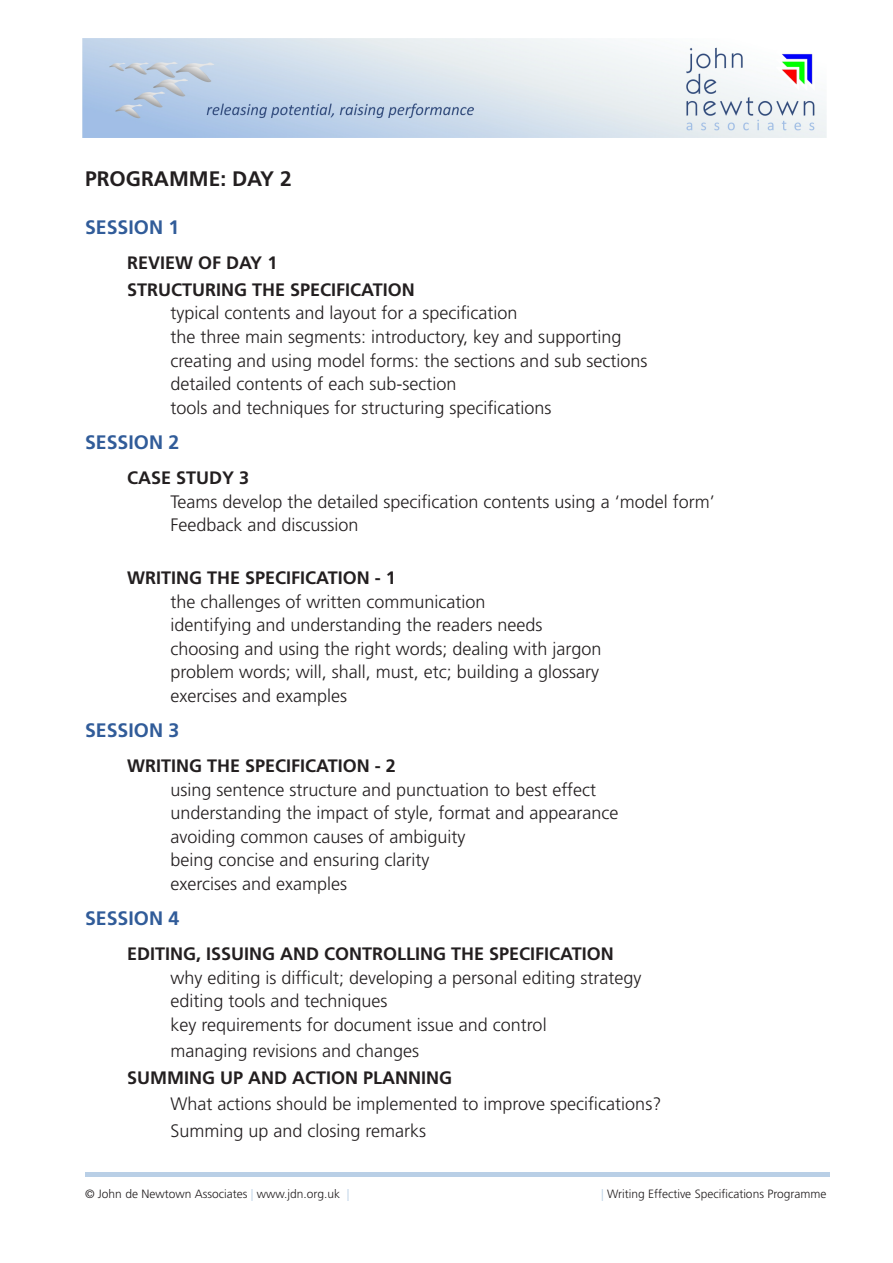
<style>
.page{position:relative;width:893px;height:1263px;background:#fff}
.page>*{position:absolute;margin:0;border:0;box-sizing:border-box;transform-origin:0 0}
.Subhead_1{font:700 21px "Frutiger LT Std";color:#231f20}
.Session{font:700 19.5px "Frutiger LT Std";color:#315c99}
.indent_2{font:300 18px "Frutiger LT Std";color:#231f20}
.indent_1{font:700 18px "Frutiger LT Std";color:#231f20}
.t1{font:300 12px "Frutiger LT Std";color:#231f20}
.s1{color:#b8cfe6}
</style>
<div class="page">
<img style="left:82px;top:38px;width:744px;height:100px">
<p class="Subhead_1" style="left:85px;top:166px;width:208px">PROGRAMME: DAY 2</p>
<p class="Session" style="left:85px;top:216px;width:96px">SESSION 1</p>
<p class="indent_1" style="left:127px;top:253px;width:152px">REVIEW OF DAY 1</p>
<p class="indent_1" style="left:127px;top:279px;width:289px">STRUCTURING THE SPECIFICATION</p>
<p class="indent_2" style="left:171px;top:303px;width:349px">typical contents and layout for a specification</p>
<p class="indent_2" style="left:171px;top:327px;width:452px">the three main segments: introductory, key and supporting</p>
<p class="indent_2" style="left:171px;top:350px;width:478px">creating and using model forms: the sections and sub sections</p>
<p class="indent_2" style="left:171px;top:374px;width:288px">detailed contents of each sub-section</p>
<p class="indent_2" style="left:171px;top:397px;width:383px">tools and techniques for structuring specifications</p>
<p class="Session" style="left:85px;top:431px;width:96px">SESSION 2</p>
<p class="indent_1" style="left:127px;top:467px;width:124px">CASE STUDY 3</p>
<p class="indent_2" style="left:171px;top:491px;width:546px">Teams develop the detailed specification contents using a ‘model form’</p>
<p class="indent_2" style="left:171px;top:515px;width:190px">Feedback and discussion</p>
<p class="indent_1" style="left:127px;top:567px;width:270px">WRITING THE SPECIFICATION - 1</p>
<p class="indent_2" style="left:171px;top:591px;width:317px">the challenges of written communication</p>
<p class="indent_2" style="left:171px;top:615px;width:373px">identifying and understanding the readers needs</p>
<p class="indent_2" style="left:171px;top:638px;width:432px">choosing and using the right words; dealing with jargon</p>
<p class="indent_2" style="left:171px;top:662px;width:430px">problem words; will, shall, must, etc; building a glossary</p>
<p class="indent_2" style="left:171px;top:685px;width:178px">exercises and examples</p>
<p class="Session" style="left:85px;top:719px;width:96px">SESSION 3</p>
<p class="indent_1" style="left:127px;top:755px;width:270px">WRITING THE SPECIFICATION - 2</p>
<p class="indent_2" style="left:171px;top:779px;width:427px">using sentence structure and punctuation to best effect</p>
<p class="indent_2" style="left:171px;top:803px;width:450px">understanding the impact of style, format and appearance</p>
<p class="indent_2" style="left:171px;top:826px;width:297px">avoiding common causes of ambiguity</p>
<p class="indent_2" style="left:171px;top:850px;width:261px">being concise and ensuring clarity</p>
<p class="indent_2" style="left:171px;top:873px;width:178px">exercises and examples</p>
<p class="Session" style="left:85px;top:907px;width:96px">SESSION 4</p>
<p class="indent_1" style="left:127px;top:943px;width:488px">EDITING, ISSUING AND CONTROLLING THE SPECIFICATION</p>
<p class="indent_2" style="left:171px;top:967px;width:472px">why editing is difficult; developing a personal editing strategy</p>
<p class="indent_2" style="left:171px;top:991px;width:219px">editing tools and techniques</p>
<p class="indent_2" style="left:171px;top:1014px;width:378px">key requirements for document issue and control</p>
<p class="indent_2" style="left:171px;top:1041px;width:250px">managing revisions and changes</p>
<p class="indent_1" style="left:127px;top:1067px;width:326px">SUMMING UP AND ACTION PLANNING</p>
<p class="indent_2" style="left:171px;top:1094px;width:492px">What actions should be implemented to improve specifications?</p>
<p class="indent_2" style="left:171px;top:1120px;width:257px">Summing up and closing remarks</p>
<p class="t1" style="left:85px;top:1187px;width:266px">© John de Newtown Associates <span class="s1">|</span> www.jdn.org.uk <span class="s1">|</span></p>
<p class="t1" style="left:601px;top:1187px;width:227px"><span class="s1">|</span> Writing Effective Specifications Programme</p>
</div>
